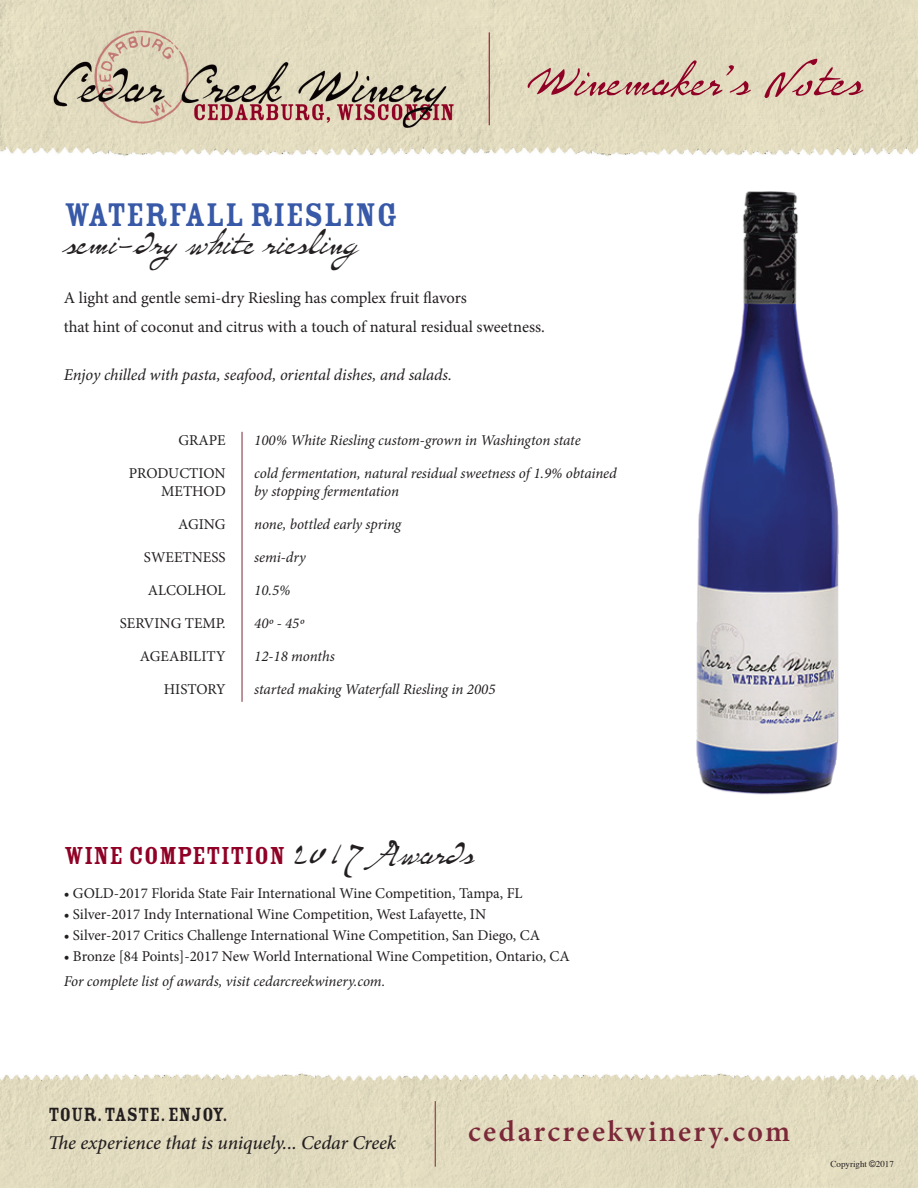
<style>
.page{position:relative;width:918px;height:1188px;background:#fff}
.page>*{position:absolute;margin:0;border:0;box-sizing:border-box;transform-origin:0 0}
.t1{font:60px "P22 Monet";color:#900126}
.t2{font:43.5px "P22 Monet";color:#231f20}
.t3{font:36px "Rosewood Std Fill";color:#3759a7}
.t4{font:600 30px "Minion Pro";letter-spacing:.08em;color:#7b2839}
.t5{font:27px "Rosewood Std Fill";color:#900126}
.t6{font:21px "Rosewood Std Fill";color:#231f20}
.t7{font:italic 500 19.5px "Minion Pro";letter-spacing:-.005em;color:#231f20}
.t8{font:16.5px/28.5px "Minion Pro";color:#231f20}
.t9{font:italic 16.5px "Minion Pro";letter-spacing:-.005em;color:#231f20}
.t10{font:15px "Minion Pro";color:#231f20}
.t11{font:italic 15px "Minion Pro";letter-spacing:-.01em;color:#231f20}
.t12{font:9px "Times";color:#231f20}
.s1{font-family:"P22 Monet";font-size:43.5px;color:#231f20}
.s2{font-family:"Arial"}
</style>
<div class="page">
<img style="left:0;top:0;width:918px;height:1188px">
<hr style="left:242px;top:432px;width:1px;height:270px;background:#7b2839">
<img style="left:644px;top:165px;width:254px;height:662px">
<hr style="left:489px;top:32px;width:1px;height:93px;background:#900126">
<hr style="left:435px;top:1101px;width:1px;height:66px;background:#7b2839">
<h1 class="t1" style="left:527px;top:52px;width:336px">Winemaker’s Notes</h1>
<h3 class="t3" style="left:64px;top:195px;width:335px">WATERFALL RIESLING</h3>
<h2 class="t2" style="left:64px;top:223px;width:296px">semi-dry white riesling</h2>
<p class="t8" style="left:64px;top:284px;width:483px">A light and gentle semi-dry Riesling has complex fruit flavors<br>that hint of coconut and citrus with a touch of natural residual sweetness.</p>
<p class="t9" style="left:64px;top:364px;width:390px">Enjoy chilled with pasta, seafood, oriental dishes, and salads.</p>
<p class="t10" style="left:178px;top:430px;width:49px">GRAPE</p>
<p class="t11" style="left:254px;top:430px;width:328px">100% White Riesling custom-grown in Washington state</p>
<p class="t10" style="left:129px;top:463px;width:98px">PRODUCTION</p>
<p class="t11" style="left:254px;top:463px;width:364px">cold fermentation, natural residual sweetness of 1.9% obtained</p>
<p class="t10" style="left:161px;top:481px;width:66px">METHOD</p>
<p class="t11" style="left:254px;top:481px;width:146px">by stopping fermentation</p>
<p class="t10" style="left:178px;top:514px;width:49px">AGING</p>
<p class="t11" style="left:254px;top:514px;width:149px">none, bottled early spring</p>
<p class="t10" style="left:144px;top:547px;width:83px">SWEETNESS</p>
<p class="t11" style="left:254px;top:547px;width:53px">semi-dry</p>
<p class="t10" style="left:148px;top:580px;width:79px">ALCOLHOL</p>
<p class="t11" style="left:254px;top:580px;width:38px">10.5%</p>
<p class="t10" style="left:120px;top:613px;width:107px">SERVING TEMP.</p>
<p class="t11" style="left:254px;top:613px;width:51px">40º - 45º</p>
<p class="t10" style="left:140px;top:646px;width:87px">AGEABILITY</p>
<p class="t11" style="left:254px;top:646px;width:82px">12-18 months</p>
<p class="t10" style="left:164px;top:679px;width:63px">HISTORY</p>
<p class="t11" style="left:254px;top:679px;width:243px">started making Waterfall Riesling in 2005</p>
<h3 class="t5" style="left:64px;top:841px;width:411px">WINE COMPETITION <span class="s1">2017 Awards</span></h3>
<p class="t10" style="left:64px;top:883px;width:460px">• GOLD-2017 Florida State Fair International Wine Competition, Tampa, FL</p>
<p class="t10" style="left:64px;top:904px;width:424px">• Silver-2017 Indy International Wine Competition, West Lafayette, IN</p>
<p class="t10" style="left:64px;top:925px;width:478px">• Silver-2017 Critics Challenge International Wine Competition, San Diego, CA</p>
<p class="t10" style="left:64px;top:946px;width:508px">• Bronze [84 Points]-2017 New World International Wine Competition, Ontario, CA</p>
<p class="t11" style="left:64px;top:971px;width:323px">For complete list of awards, visit cedarcreekwinery.com.</p>
<h3 class="t6" style="left:48px;top:1103px;width:181px">TOUR. TASTE. ENJOY.</h3>
<h3 class="t7" style="left:48px;top:1130px;width:349px">The experience that is uniquely... Cedar Creek</h3>
<h3 class="t4" style="left:468px;top:1110px;width:323px">cedarcreekwinery.com</h3>
<p class="t12" style="left:831px;top:1156px;width:65px">Copyright <span class="s2">©</span>2017</p>
</div>
